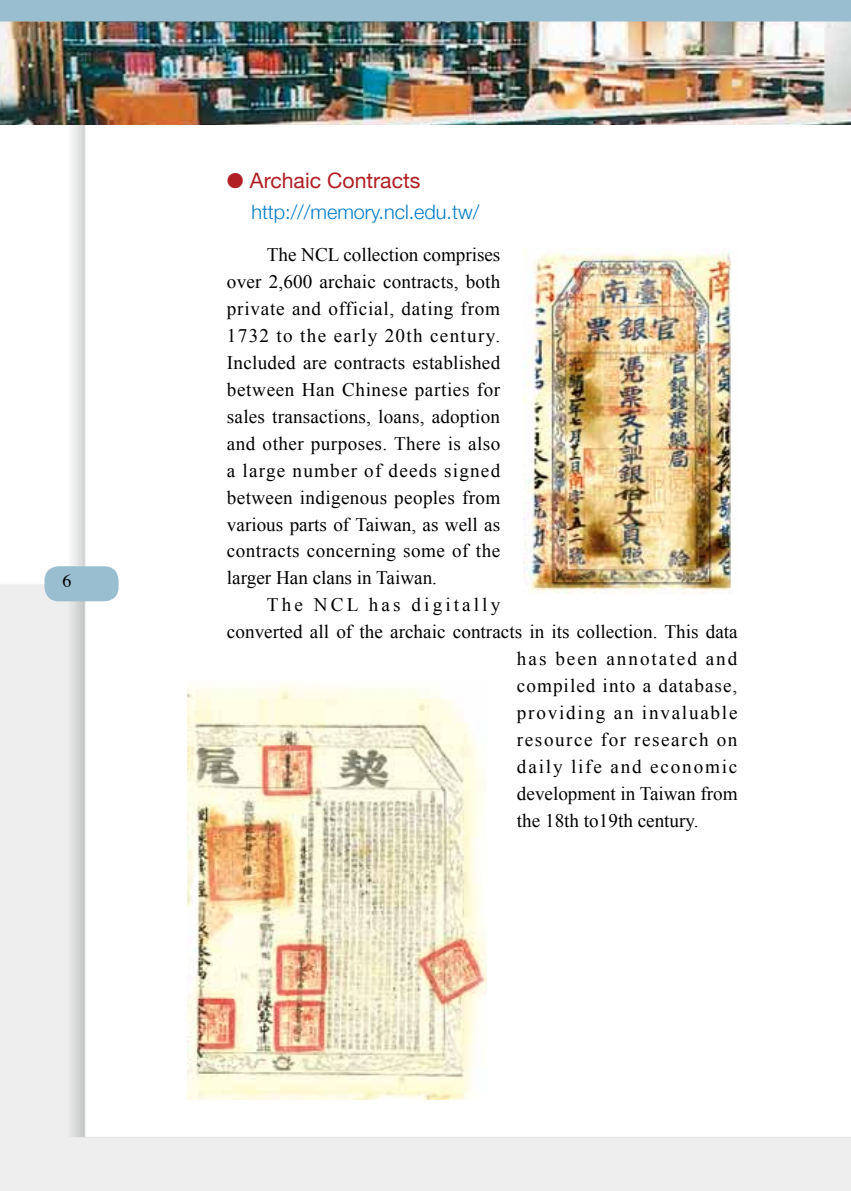
<style>
.page{position:relative;width:851px;height:1191px;background:#fff}
.page>*{position:absolute;margin:0;border:0;box-sizing:border-box;transform-origin:0 0}
.t1{font:21.2px "Helvetica Neue";color:#b01f24}
.t2{font:300 19.8px "Helvetica Neue";color:#007bc7}
.t3{font:19.2px/27px "Times New Roman";letter-spacing:.025em;color:#000;text-align:justify}
.t4{font:19.2px "Times New Roman";color:#000}
.t5{font:19.2px "Times New Roman";letter-spacing:.055em;color:#000}
.t6{font:19.2px "Times New Roman";letter-spacing:.09em;color:#000}
.t7{font:19.2px "Times New Roman";letter-spacing:.08em;color:#000}
.t8{font:19.2px "Times New Roman";letter-spacing:.095em;color:#000}
.t9{font:19.2px "Times New Roman";letter-spacing:.105em;color:#000}
.t10{font:19.2px "Times New Roman";letter-spacing:.16em;color:#000}
.t11{font:18px "Times";color:#000}
.s1{font-family:"AR New Hei B5";font-weight:700;font-size:17px}
</style>
<div class="page">
<img style="left:0;top:124px;width:850px;height:1067px">
<div style="left:44px;top:566px;width:74px;height:35px;background:#98bed0;border-radius:14px"></div>
<img style="left:0;top:22px;width:850px;height:102px">
<div style="left:0;top:0;width:850px;height:22px;background:#98bed0"></div>
<img style="left:187px;top:680px;width:299px;height:419px">
<img style="left:523px;top:248px;width:214px;height:346px">
<p class="t11" style="left:63px;top:563px;width:11px">6</p>
<p class="t1" style="left:227px;top:168px;width:195px"><span class="s1">●</span> Archaic Contracts</p>
<p class="t2" style="left:251px;top:200px;width:229px">http:///memory.ncl.edu.tw/</p>
<p class="t3" style="left:227px;top:241px;width:275px;text-indent:40px">The NCL collection comprises over 2,600 archaic contracts, both private and official, dating from 1732 to the early 20th century.<br>Included are contracts established between Han Chinese parties for sales transactions, loans, adoption and other purposes. There is also a large number of deeds signed between indigenous peoples from various parts of Taiwan, as well as contracts concerning some of the larger Han clans in Taiwan.</p>
<p class="t10" style="left:267px;top:592px;width:235px">The NCL has digitally</p>
<p class="t4" style="left:227px;top:619px;width:512px">converted all of the archaic contracts in its collection. This data</p>
<p class="t9" style="left:517px;top:646px;width:222px">has been annotated and</p>
<p class="t5" style="left:517px;top:673px;width:222px">compiled into a database,</p>
<p class="t6" style="left:517px;top:699px;width:222px">providing an invaluable</p>
<p class="t7" style="left:517px;top:726px;width:222px">resource for research on</p>
<p class="t8" style="left:517px;top:753px;width:222px">daily life and economic</p>
<p class="t4" style="left:517px;top:780px;width:222px">development in Taiwan from</p>
<p class="t4" style="left:517px;top:807px;width:183px">the 18th to19th century.</p>
</div>
